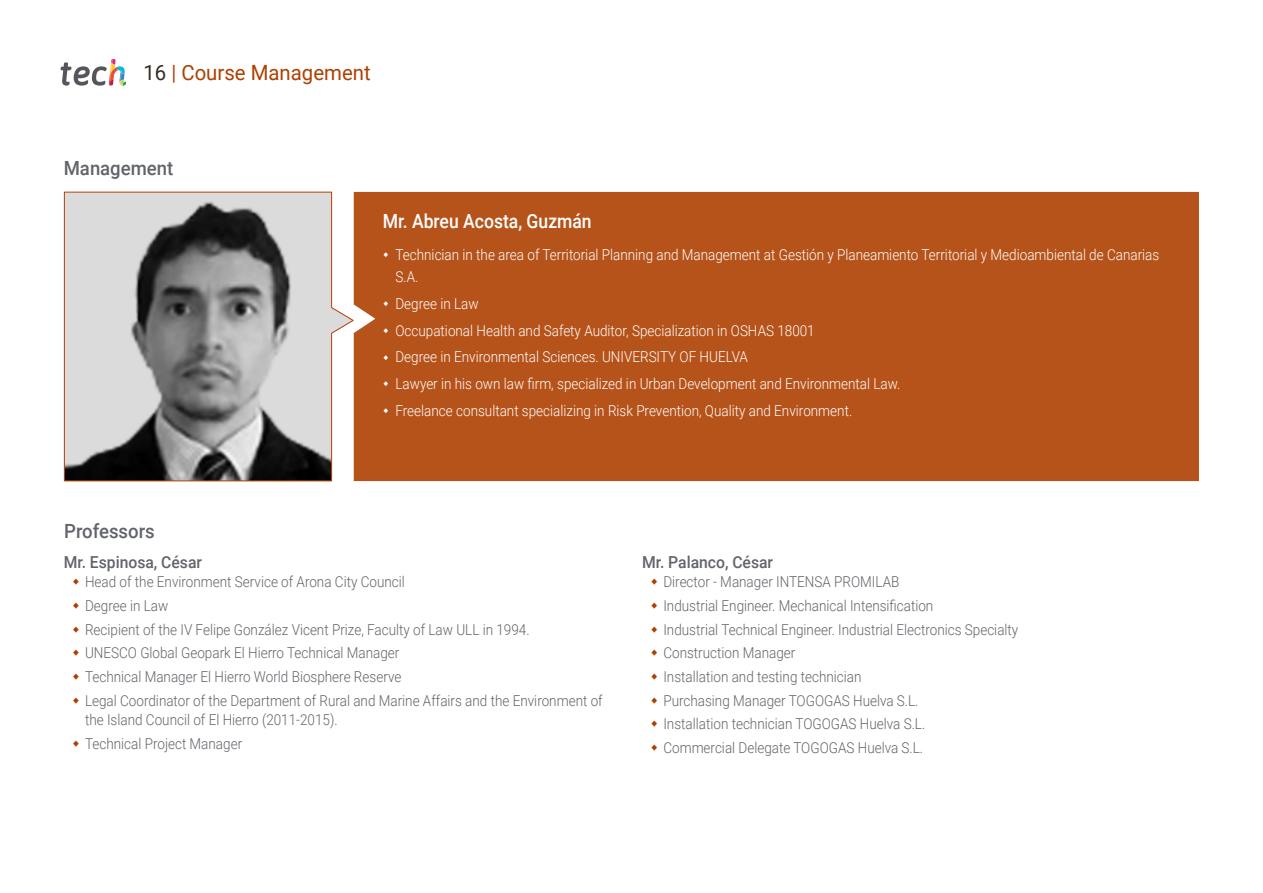
<style>
.page{position:relative;width:1263px;height:893px;background:#fff}
.page>*{position:absolute;margin:0;border:0;box-sizing:border-box;transform-origin:0 0}
.t1{font:21px "Roboto";color:#ae4000}
.t2{font:500 19.5px "Roboto";color:#fff;scale:.9 1}
.t3{font:500 19.5px "Roboto";color:#61646a;scale:.95 1}
.t4{font:500 16.5px "Roboto";color:#61646a;scale:.95 1}
.t5{font:300 15px/23.7px "Roboto";color:#61646a;scale:.9 1}
.t6{font:300 15px/26.7px "Roboto";color:#fff;scale:.9 1}
.s1{color:#312e20}
.s2{color:#b04117}
</style>
<div class="page">
<svg style="left:61px;top:59px;width:65px;height:27px"></svg>
<div style="left:354px;top:192px;width:845px;height:289px;background:#b6531a"></div>
<svg style="left:64px;top:192px;width:290px;height:289px;background:#a39f9d"></svg>
<svg style="left:384px;top:252px;width:4px;height:5px"></svg>
<svg style="left:384px;top:301px;width:4px;height:5px"></svg>
<svg style="left:384px;top:328px;width:4px;height:5px"></svg>
<svg style="left:384px;top:355px;width:4px;height:5px"></svg>
<svg style="left:384px;top:382px;width:4px;height:5px"></svg>
<svg style="left:384px;top:408px;width:4px;height:5px"></svg>
<h1 class="t1" style="left:144px;top:57px;width:229px"><span class="s1">16</span> <span class="s2">|</span> Course Management</h1>
<h2 class="t3" style="left:64px;top:154px;width:117px">Management</h2>
<h2 class="t2" style="left:383px;top:207px;width:234px">Mr. Abreu Acosta, Guzmán</h2>
<p class="t6" style="left:395px;top:243px;width:850px;line-height:22.5px">Technician in the area of Territorial Planning and Management at Gestión y Planeamiento Territorial y Medioambiental de Canarias<br>S.A.</p>
<p class="t6" style="left:395px;top:290px;width:562px">Degree in Law<br>Occupational Health and Safety Auditor, Specialization in OSHAS 18001<br>Degree in Environmental Sciences. UNIVERSITY OF HUELVA<br>Lawyer in his own law firm, specialized in Urban Development and Environmental Law.<br>Freelance consultant specializing in Risk Prevention, Quality and Environment.</p>
<h2 class="t3" style="left:64px;top:518px;width:97px">Professors</h2>
<p class="t4" style="left:64px;top:550px;width:147px">Mr. Espinosa, César</p>
<p class="t5" style="left:85px;top:569px;width:577px">Head of the Environment Service of Arona City Council<br>Degree in Law<br>Recipient of the IV Felipe González Vicent Prize, Faculty of Law ULL in 1994.<br>UNESCO Global Geopark El Hierro Technical Manager<br>Technical Manager El Hierro World Biosphere Reserve<br>Legal Coordinator of the Department of Rural and Marine Affairs and the Environment of</p>
<p class="t5" style="left:85px;top:707px;width:282px">the Island Council of El Hierro (2011-2015).<br>Technical Project Manager</p>
<p class="t4" style="left:642px;top:550px;width:139px">Mr. Palanco, César</p>
<p class="t5" style="left:663px;top:569px;width:396px">Director - Manager INTENSA PROMILAB<br>Industrial Engineer. Mechanical Intensification<br>Industrial Technical Engineer. Industrial Electronics Specialty Construction Manager<br>Installation and testing technician<br>Purchasing Manager TOGOGAS Huelva S.L.<br>Installation technician TOGOGAS Huelva S.L.<br>Commercial Delegate TOGOGAS Huelva S.L.</p>
</div>
